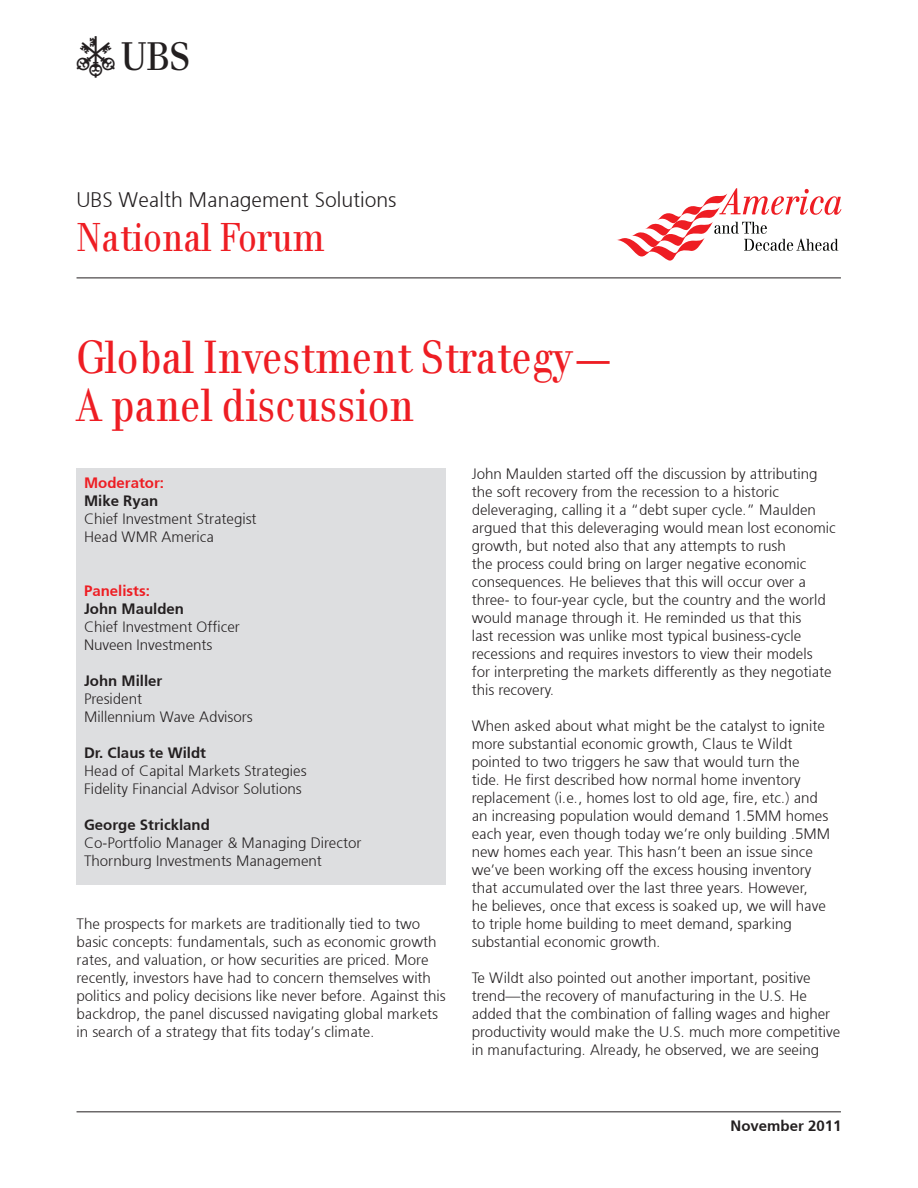
<style>
.page{position:relative;width:918px;height:1188px;background:#fff}
.page>*{position:absolute;margin:0;border:0;box-sizing:border-box;transform-origin:0 0}
.t1{font:45px "UBS Headline";color:#ee1d23}
.t2{font:39px "UBS Headline";color:#ee1d23}
.t3{font:38.85px "UBS Logo New";color:#231f20}
.t4{font:300 21px "Frutiger 45";color:#231f20}
.t5{font:300 15px/18px "Frutiger 45";color:#231f20}
.t6{font:300 15px "Frutiger 45";color:#231f20}
.t7{font:300 15px "Frutiger 45";color:#ee1d23}
</style>
<div class="page">
<hr style="left:77px;top:1111px;width:764px;height:1px;background:#231f20">
<hr style="left:77px;top:278px;width:764px;height:1px;background:#231f20">
<svg style="left:617px;top:188px;width:224px;height:73px"></svg>
<div style="left:77px;top:468px;width:369px;height:417px;background:#dddee0"></div>
<p class="t3" style="left:77px;top:36px;width:113px">ab</p>
<p class="t4" style="left:77px;top:188px;width:321px">UBS Wealth Management Solutions</p>
<p class="t2" style="left:77px;top:214px;width:249px">National Forum</p>
<p class="t1" style="left:77px;top:330px;width:539px">Global Investment Strategy—</p>
<p class="t1" style="left:77px;top:378px;width:339px">A panel discussion</p>
<p class="t7" style="left:84px;top:474px;width:82px">Moderator:</p>
<p class="t6" style="left:84px;top:492px;width:76px">Mike Ryan</p>
<p class="t5" style="left:84px;top:510px;width:174px">Chief Investment Strategist</p>
<p class="t5" style="left:84px;top:528px;width:132px">Head WMR America</p>
<p class="t7" style="left:84px;top:582px;width:67px">Panelists:</p>
<p class="t6" style="left:84px;top:600px;width:102px">John Maulden</p>
<p class="t5" style="left:84px;top:618px;width:157px">Chief Investment Officer</p>
<p class="t5" style="left:84px;top:636px;width:130px">Nuveen Investments</p>
<p class="t6" style="left:84px;top:672px;width:80px">John Miller</p>
<p class="t5" style="left:84px;top:690px;width:60px">President</p>
<p class="t5" style="left:84px;top:708px;width:170px">Millennium Wave Advisors</p>
<p class="t6" style="left:84px;top:744px;width:123px">Dr. Claus te Wildt</p>
<p class="t5" style="left:84px;top:762px;width:224px">Head of Capital Markets Strategies</p>
<p class="t5" style="left:84px;top:780px;width:219px">Fidelity Financial Advisor Solutions</p>
<p class="t6" style="left:84px;top:816px;width:127px">George Strickland</p>
<p class="t5" style="left:84px;top:834px;width:279px">Co-Portfolio Manager &amp; Managing Director</p>
<p class="t5" style="left:84px;top:852px;width:239px">Thornburg Investments Management</p>
<p class="t5" style="left:77px;top:915px;width:370px">The prospects for markets are traditionally tied to two basic concepts: fundamentals, such as economic growth rates, and valuation, or how securities are priced. More recently, investors have had to concern themselves with politics and policy decisions like never before. Against this backdrop, the panel discussed navigating global markets in search of a strategy that fits today’s climate.</p>
<p class="t5" style="left:472px;top:465px;width:366px">John Maulden started off the discussion by attributing the soft recovery from the recession to a historic deleveraging, calling it a “debt super cycle.” Maulden argued that this deleveraging would mean lost economic growth, but noted also that any attempts to rush<br>the process could bring on larger negative economic consequences. He believes that this will occur over a three- to four-year cycle, but the country and the world would manage through it. He reminded us that this<br>last recession was unlike most typical business-cycle recessions and requires investors to view their models<br>for interpreting the markets differently as they negotiate this recovery.</p>
<p class="t5" style="left:472px;top:717px;width:360px">When asked about what might be the catalyst to ignite more substantial economic growth, Claus te Wildt pointed to two triggers he saw that would turn the tide. He first described how normal home inventory replacement (i.e., homes lost to old age, fire, etc.) and an increasing population would demand 1.5MM homes each year, even though today we’re only building .5MM new homes each year. This hasn’t been an issue since we’ve been working off the excess housing inventory that accumulated over the last three years. However,<br>he believes, once that excess is soaked up, we will have to triple home building to meet demand, sparking substantial economic growth.</p>
<p class="t5" style="left:472px;top:969px;width:370px">Te Wildt also pointed out another important, positive trend—the recovery of manufacturing in the U.S. He added that the combination of falling wages and higher productivity would make the U.S. much more competitive in manufacturing. Already, he observed, we are seeing</p>
<p class="t6" style="left:731px;top:1116px;width:112px">November 2011</p>
</div>
